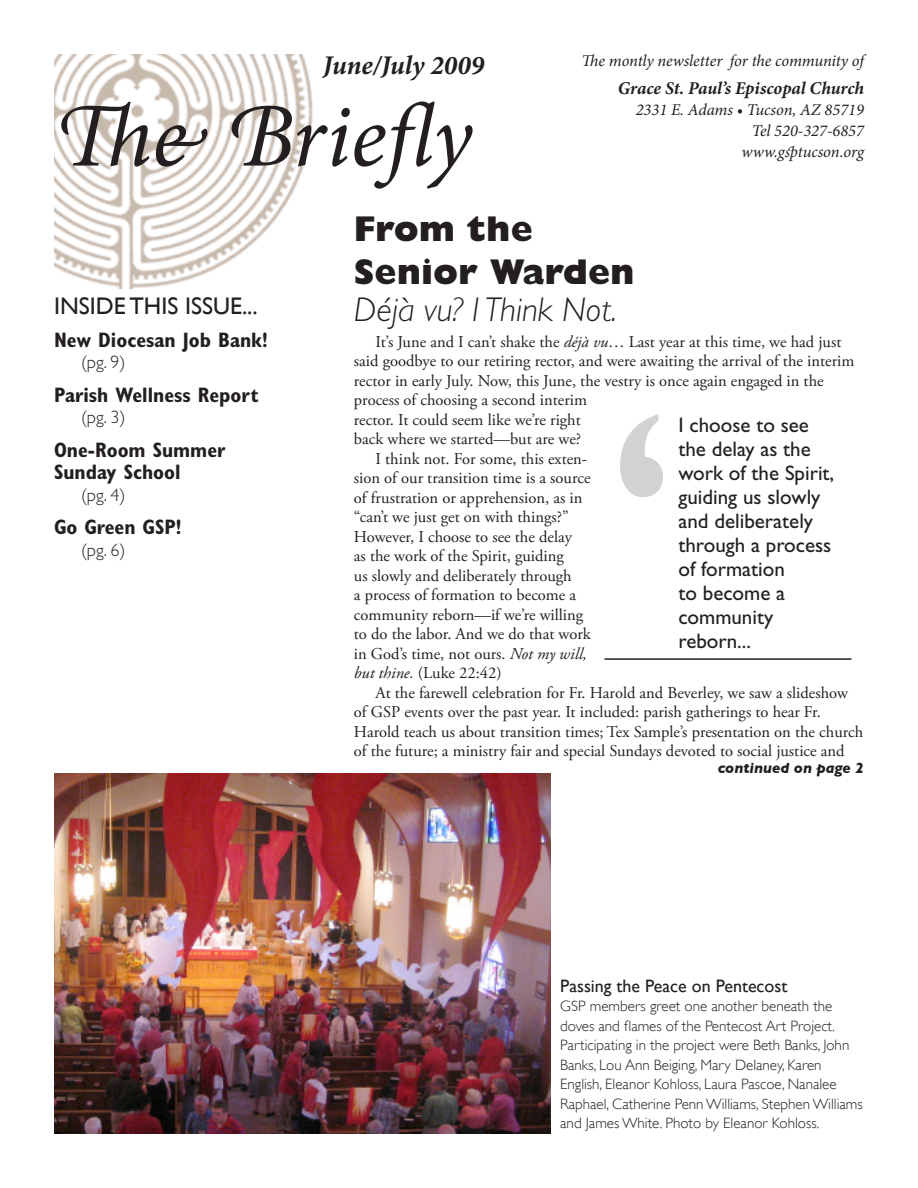
<style>
.page{position:relative;width:918px;height:1188px;background:#fff}
.page>*{position:absolute;margin:0;border:0;box-sizing:border-box;transform-origin:0 0}
.t1{font:337.65px "Gill Sans Std";color:#d1d2d4}
.t2{font:italic 90px "Minion Pro";color:#231f20}
.t3{font:800 36px/43.2px "Gill Sans Std";color:#231f20}
.t4{font:italic 300 34.5px "Gill Sans Std";color:#231f20}
.t5{font:italic 700 27px "Minion Pro";color:#231f20}
.t6{font:24px "Gill Sans";color:#231f20}
.t7{font:21px/24px "Gill Sans Std";color:#231f20}
.t8{font:700 condensed 21px/22.5px "Gill Sans Std";color:#231f20}
.t9{font:italic 700 18px "Minion Pro";letter-spacing:-.005em;color:#231f20}
.t10{font:18px "Gill Sans";color:#231f20}
.t11{font:300 18px "Gill Sans Std";color:#231f20}
.t12{font:16.5px "Adobe Garamond Pro";color:#231f20}
.t13{font:italic 16.5px/21px "Minion Pro";letter-spacing:-.005em;color:#231f20;text-align:right}
.t14{font:300 15px/19.5px "Gill Sans";color:#231f20}
.t15{font:italic 700 15px "Gill Sans";color:#231f20}
.s1{font-style:italic}
</style>
<div class="page">
<img style="left:54px;top:54px;width:259px;height:235px">
<hr style="left:604px;top:658px;width:247px;height:2px;background:#231f20">
<img style="left:54px;top:773px;width:496px;height:361px">
<h3 class="t5" style="left:323px;top:46px;width:163px">June/July 2009</h3>
<h2 class="t2" style="left:54px;top:75px;width:420px">The Briefly</h2>
<p class="t13" style="left:582px;top:50px;width:284px">The montly newsletter for the community of</p>
<p class="t9" style="left:618px;top:75px;width:248px">Grace St. Paul’s Episcopal Church</p>
<p class="t13" style="left:636px;top:99px;width:230px">2331 E. Adams • Tucson, AZ 85719<br>Tel 520-327-6857 www.gsptucson.org</p>
<h3 class="t6" style="left:54px;top:292px;width:205px">INSIDE THIS ISSUE...</h3>
<p class="t8" style="left:54px;top:328px;width:215px">New Diocesan Job Bank!</p>
<p class="t11" style="left:81px;top:352px;width:46px">(pg. 9)</p>
<p class="t8" style="left:54px;top:383px;width:206px">Parish Wellness Report</p>
<p class="t11" style="left:81px;top:407px;width:46px">(pg. 3)</p>
<p class="t8" style="left:54px;top:438px;width:173px">One-Room Summer<br>Sunday School</p>
<p class="t11" style="left:81px;top:485px;width:46px">(pg. 4)</p>
<p class="t8" style="left:54px;top:516px;width:129px">Go Green GSP!</p>
<p class="t11" style="left:81px;top:540px;width:46px">(pg. 6)</p>
<h3 class="t3" style="left:354px;top:207px;width:282px">From the<br>Senior Warden</h3>
<h3 class="t4" style="left:354px;top:290px;width:264px">Déjà vu? I Think Not.</h3>
<p class="t12" style="left:376px;top:332px;width:467px">It’s June and I can’t shake the <span class="s1">déjà vu</span>… Last year at this time, we had just</p>
<p class="t12" style="left:354px;top:351px;width:502px">said goodbye to our retiring rector, and were awaiting the arrival of the interim</p>
<p class="t12" style="left:354px;top:371px;width:471px">rector in early July. Now, this June, the vestry is once again engaged in the</p>
<p class="t12" style="left:354px;top:390px;width:235px">process of choosing a second interim</p>
<p class="t12" style="left:354px;top:410px;width:228px">rector. It could seem like we’re right</p>
<p class="t12" style="left:354px;top:429px;width:229px">back where we started—but are we?</p>
<p class="t12" style="left:376px;top:449px;width:213px">I think not. For some, this exten-</p>
<p class="t12" style="left:354px;top:468px;width:238px">sion of our transition time is a source</p>
<p class="t12" style="left:354px;top:488px;width:230px">of frustration or apprehension, as in</p>
<p class="t12" style="left:354px;top:507px;width:216px">“can’t we just get on with things?”</p>
<p class="t12" style="left:354px;top:527px;width:220px">However, I choose to see the delay</p>
<p class="t12" style="left:354px;top:546px;width:211px">as the work of the Spirit, guiding</p>
<p class="t12" style="left:354px;top:566px;width:219px">us slowly and deliberately through</p>
<p class="t12" style="left:354px;top:585px;width:224px">a process of formation to become a</p>
<p class="t12" style="left:354px;top:605px;width:231px">community reborn—if we’re willing</p>
<p class="t12" style="left:354px;top:624px;width:238px">to do the labor. And we do that work</p>
<p class="t12" style="left:354px;top:644px;width:235px">in God’s time, not ours. <span class="s1">Not my will,</span></p>
<p class="t12" style="left:354px;top:663px;width:149px"><span class="s1">but thine.</span> (Luke 22:42)</p>
<p class="t12" style="left:376px;top:683px;width:474px">At the farewell celebration for Fr. Harold and Beverley, we saw a slideshow</p>
<p class="t12" style="left:354px;top:702px;width:468px">of GSP events over the past year. It included: parish gatherings to hear Fr.</p>
<p class="t12" style="left:354px;top:722px;width:511px">Harold teach us about transition times; Tex Sample’s presentation on the church</p>
<p class="t12" style="left:354px;top:741px;width:492px">of the future; a ministry fair and special Sundays devoted to social justice and</p>
<h1 class="t1" style="left:604px;top:340px;width:75px">‘</h1>
<p class="t7" style="left:678px;top:413px;width:157px">I choose to see the delay as the work of the Spirit, guiding us slowly and deliberately through a process of formation<br>to become a community reborn...</p>
<p class="t15" style="left:718px;top:759px;width:148px">continued on page 2</p>
<p class="t10" style="left:560px;top:975px;width:229px">Passing the Peace on Pentecost</p>
<p class="t14" style="left:560px;top:997px;width:304px">GSP members greet one another beneath the doves and flames of the Pentecost Art Project.<br>Participating in the project were Beth Banks, John Banks, Lou Ann Beiging, Mary Delaney, Karen English, Eleanor Kohloss, Laura Pascoe, Nanalee Raphael, Catherine Penn Williams, Stephen Williams and James White. Photo by Eleanor Kohloss.</p>
</div>
